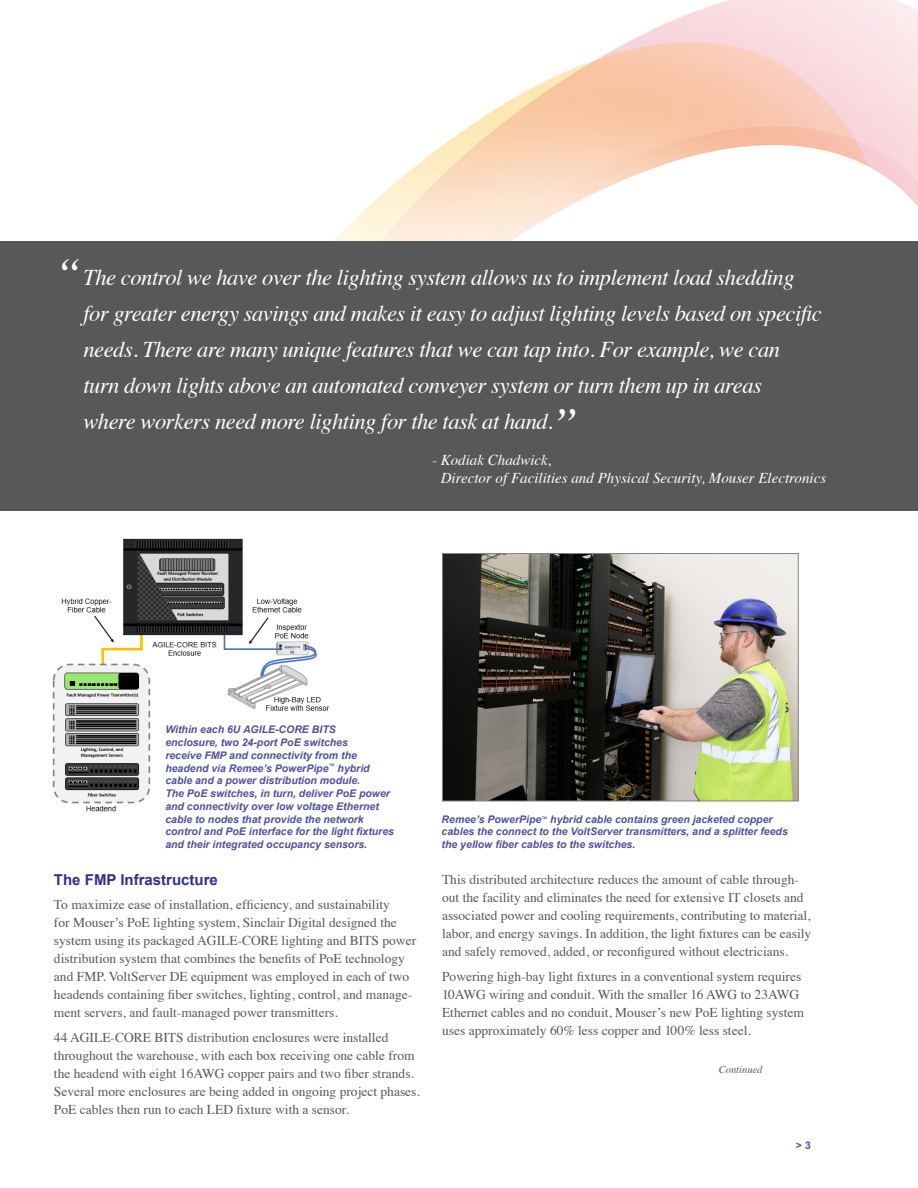
<style>
.page{position:relative;width:918px;height:1188px;background:#fff}
.page>*{position:absolute;margin:0;border:0;box-sizing:border-box;transform-origin:0 0}
.t1{font:italic 22.5px/36px "Times";letter-spacing:-.02em;color:#fff}
.t2{font:italic 15px/18px "Times";color:#fff}
.t3{font:700 15px "Arial";color:#2e3092}
.t4{font:13.5px/18px "Times";color:#57585a}
.t5{font:italic 700 10.5px/12.8px "Arial";color:#504fa1}
.t6{font:italic 10.5px "Times";color:#57585a}
.t7{font:700 10.5px "Arial";color:#504fa1}
.s1{font-size:48px}
.s2{font-size:49.5px}
</style>
<div class="page">
<img style="left:334px;top:0;width:584px;height:241px">
<div style="left:0;top:241px;width:918px;height:270px;background:#57585a"></div>
<img style="left:52px;top:538px;width:278px;height:274px">
<img style="left:444px;top:555px;width:353px;height:244px">
<div style="left:442px;top:553px;width:357px;height:248px;border:1px solid #808285"></div>
<p class="t1" style="left:83px;top:258px;width:740px;text-indent:-29px"><span class="s1">“</span>The control we have over the lighting system allows us to implement load shedding for greater energy savings and makes it easy to adjust lighting levels based on specific needs. There are many unique features that we can tap into. For example, we can turn down lights above an automated conveyer system or turn them up in areas<br>where workers need more lighting for the task at hand.<span class="s2">”</span></p>
<p class="t2" style="left:441px;top:450px;width:387px;text-indent:-9px">- Kodiak Chadwick,<br>Director of Facilities and Physical Security, Mouser Electronics</p>
<p class="t5" style="left:165px;top:724px;width:230px">Within each 6U AGILE-CORE BITS<br>enclosure, two 24-port PoE switches<br>receive FMP and connectivity from the headend via Remee’s PowerPipe<sup>™</sup> hybrid cable and a power distribution module.<br>The PoE switches, in turn, deliver PoE power and connectivity over low voltage Ethernet cable to nodes that provide the network control and PoE interface for the light fixtures and their integrated occupancy sensors.</p>
<p class="t3" style="left:54px;top:870px;width:165px">The FMP Infrastructure</p>
<p class="t4" style="left:54px;top:895px;width:364px">To maximize ease of installation, efficiency, and sustainability<br>for Mouser’s PoE lighting system, Sinclair Digital designed the system using its packaged AGILE-CORE lighting and BITS power distribution system that combines the benefits of PoE technology and FMP. VoltServer DE equipment was employed in each of two headends containing fiber switches, lighting, control, and manage&shy;ment servers, and fault-managed power transmitters.</p>
<p class="t4" style="left:54px;top:1028px;width:367px">44 AGILE-CORE BITS distribution enclosures were installed throughout the warehouse, with each box receiving one cable from the headend with eight 16AWG copper pairs and two fiber strands.<br>Several more enclosures are being added in ongoing project phases.<br>PoE cables then run to each LED fixture with a sensor.</p>
<p class="t5" style="left:442px;top:813px;width:348px">Remee’s PowerPipe<sup>™</sup> hybrid cable contains green jacketed copper cables the connect to the VoltServer transmitters, and a splitter feeds the yellow fiber cables to the switches.</p>
<p class="t4" style="left:442px;top:869px;width:371px">This distributed architecture reduces the amount of cable through&shy;out the facility and eliminates the need for extensive IT closets and associated power and cooling requirements, contributing to material, labor, and energy savings. In addition, the light fixtures can be easily and safely removed, added, or reconfigured without electricians.</p>
<p class="t4" style="left:442px;top:966px;width:363px">Powering high-bay light fixtures in a conventional system requires 10AWG wiring and conduit. With the smaller 16 AWG to 23AWG Ethernet cables and no conduit, Mouser’s new PoE lighting system uses approximately 60% less copper and 100% less steel.</p>
<p class="t6" style="left:719px;top:1060px;width:45px">Continued</p>
<p class="t7" style="left:796px;top:1138px;width:16px">&gt; 3</p>
</div>
